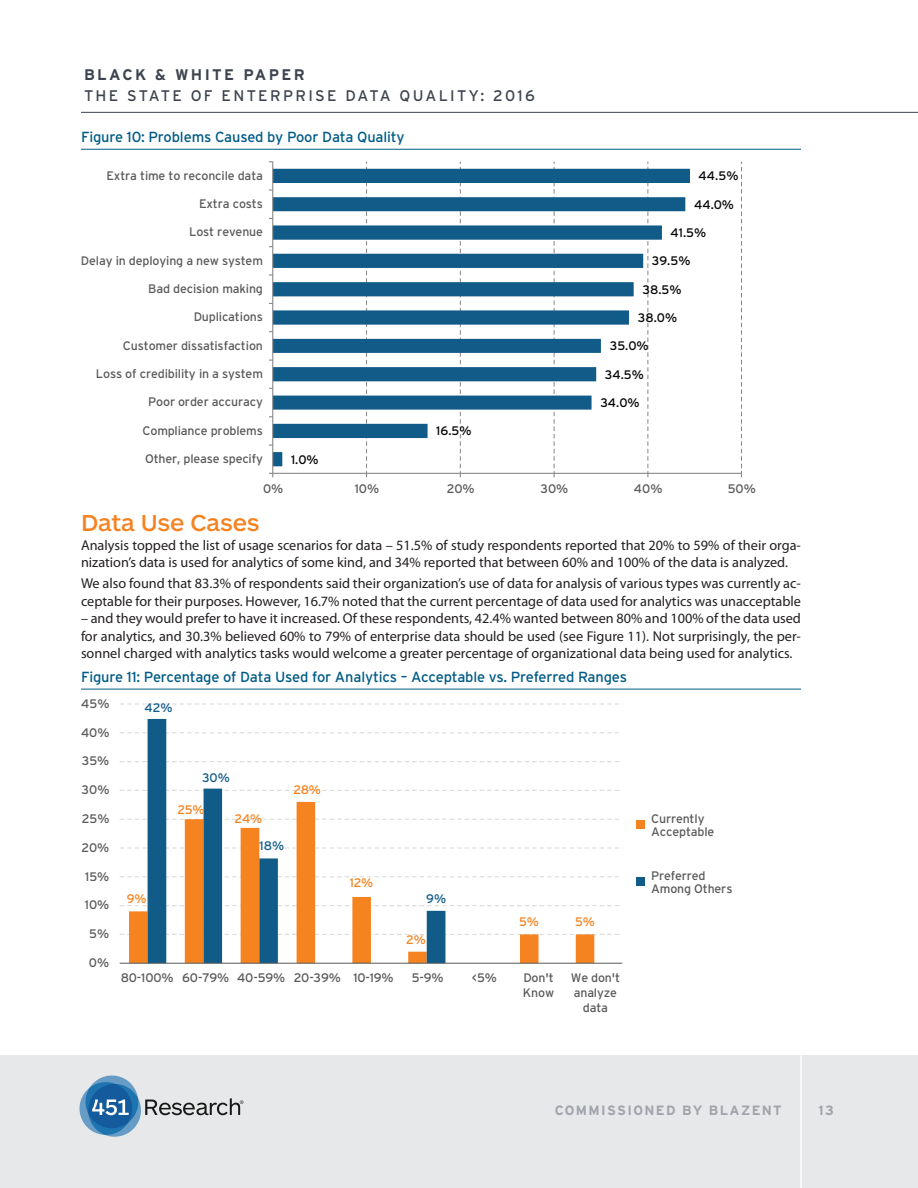
<style>
.page{position:relative;width:918px;height:1188px;background:#fff}
.page>*{position:absolute;margin:0;border:0;box-sizing:border-box;transform-origin:0 0}
.Document_Hed_70{font:500 24px "ARS Maquette Pro";letter-spacing:-.01em;color:#f58220}
.t1{font:15.3px "Interstate";letter-spacing:.15em;color:#3e444f}
.t2{font:700 15.3px "Interstate";letter-spacing:.15em;color:#3e444f}
.QuestionHeader{font:14.7px "Interstate";letter-spacing:-.01em;color:#005b85}
.Myriad_Body{font:14.25px/17.7px "Myriad Pro";color:#231f20}
.t3{font:700 13.5px "Interstate";letter-spacing:.1em;color:#a0a3a9}
.t4{font:12.3px/14.9px "Interstate";letter-spacing:-.01em;color:#5a5a5a}
.t5{font:12.3px "Interstate";color:#050504}
.t6{font:12.3px "Interstate";letter-spacing:-.03em;color:#f58320}
.t7{font:12.3px "Interstate";color:#105b88}
</style>
<div class="page">
<div style="left:0;top:1055px;width:918px;height:133px;background:#e7e8e9"></div>
<hr style="left:81px;top:112px;width:837px;height:1px;background:#3e444f">
<svg style="left:80px;top:1076px;width:163px;height:61px"></svg>
<hr style="left:800px;top:1055px;width:2px;height:133px;background:#fff">
<hr style="left:81px;top:149px;width:720px;height:1px;background:#005b85">
<svg style="left:273px;top:169px;width:417px;height:297px"></svg>
<hr style="left:273px;top:473px;width:468px;height:1px;background:#878686">
<svg style="left:741px;top:162px;width:1px;height:315px"></svg>
<svg style="left:647px;top:162px;width:2px;height:315px"></svg>
<svg style="left:554px;top:162px;width:1px;height:315px"></svg>
<svg style="left:460px;top:162px;width:1px;height:315px"></svg>
<svg style="left:366px;top:162px;width:1px;height:315px"></svg>
<hr style="left:272px;top:162px;width:1px;height:311px;background:#878686">
<hr style="left:81px;top:689px;width:720px;height:1px;background:#005b85">
<svg style="left:120px;top:704px;width:499px;height:1px"></svg>
<svg style="left:120px;top:732px;width:499px;height:1px"></svg>
<svg style="left:120px;top:761px;width:499px;height:1px"></svg>
<svg style="left:120px;top:790px;width:499px;height:1px"></svg>
<svg style="left:120px;top:819px;width:499px;height:1px"></svg>
<svg style="left:120px;top:848px;width:499px;height:1px"></svg>
<svg style="left:120px;top:876px;width:499px;height:1px"></svg>
<svg style="left:120px;top:905px;width:499px;height:1px"></svg>
<svg style="left:120px;top:934px;width:499px;height:1px"></svg>
<svg style="left:129px;top:802px;width:465px;height:161px"></svg>
<svg style="left:148px;top:719px;width:297px;height:244px"></svg>
<hr style="left:120px;top:963px;width:502px;height:1px;background:#5a5a5a">
<div style="left:636px;top:820px;width:9px;height:9px;background:#f58320"></div>
<div style="left:636px;top:877px;width:9px;height:9px;background:#105b88"></div>
<p class="t2" style="left:84px;top:65px;width:222px">BLACK &amp; WHITE PAPER</p>
<p class="t1" style="left:84px;top:86px;width:452px">THE STATE OF ENTERPRISE DATA QUALITY: 2016</p>
<p class="QuestionHeader" style="left:81px;top:128px;width:325px">Figure 10: Problems Caused by Poor Data Quality</p>
<p class="t4" style="left:107px;top:168px;width:158px">Extra time to reconcile data</p>
<p class="t5" style="left:699px;top:168px;width:41px">44.5%</p>
<p class="t4" style="left:199px;top:196px;width:65px">Extra costs</p>
<p class="t5" style="left:694px;top:197px;width:41px">44.0%</p>
<p class="t4" style="left:189px;top:224px;width:75px">Lost revenue</p>
<p class="t5" style="left:671px;top:225px;width:37px">41.5%</p>
<p class="t4" style="left:81px;top:253px;width:184px">Delay in deploying a new system</p>
<p class="t5" style="left:652px;top:253px;width:40px">39.5%</p>
<p class="t4" style="left:148px;top:281px;width:116px">Bad decision making</p>
<p class="t5" style="left:642px;top:282px;width:41px">38.5%</p>
<p class="t4" style="left:194px;top:309px;width:71px">Duplications</p>
<p class="t5" style="left:638px;top:310px;width:41px">38.0%</p>
<p class="t4" style="left:123px;top:338px;width:142px">Customer dissatisfaction</p>
<p class="t5" style="left:610px;top:338px;width:40px">35.0%</p>
<p class="t4" style="left:96px;top:366px;width:169px">Loss of credibility in a system</p>
<p class="t5" style="left:605px;top:367px;width:41px">34.5%</p>
<p class="t4" style="left:148px;top:394px;width:116px">Poor order accuracy</p>
<p class="t5" style="left:600px;top:395px;width:41px">34.0%</p>
<p class="t4" style="left:142px;top:423px;width:122px">Compliance problems</p>
<p class="t5" style="left:436px;top:423px;width:37px">16.5%</p>
<p class="t4" style="left:145px;top:451px;width:119px">Other, please specify</p>
<p class="t5" style="left:291px;top:452px;width:29px">1.0%</p>
<p class="t4" style="left:263px;top:481px;width:22px">0%</p>
<p class="t4" style="left:355px;top:481px;width:26px">10%</p>
<p class="t4" style="left:447px;top:481px;width:30px">20%</p>
<p class="t4" style="left:541px;top:481px;width:29px">30%</p>
<p class="t4" style="left:634px;top:481px;width:30px">40%</p>
<p class="t4" style="left:728px;top:481px;width:30px">50%</p>
<p class="Document_Hed_70" style="left:81px;top:507px;width:180px">Data Use Cases</p>
<p class="Myriad_Body" style="left:81px;top:536px;width:722px">Analysis topped the list of usage scenarios for data – 51.5% of study respondents reported that 20% to 59% of their orga&shy;nization’s data is used for analytics of some kind, and 34% reported that between 60% and 100% of the data is analyzed.</p>
<p class="Myriad_Body" style="left:81px;top:574px;width:722px">We also found that 83.3% of respondents said their organization’s use of data for analysis of various types was currently ac&shy;ceptable for their purposes. However, 16.7% noted that the current percentage of data used for analytics was unacceptable</p>
<p class="Myriad_Body" style="left:81px;top:609px;width:722px;text-align:justify">– and they would prefer to have it increased. Of these respondents, 42.4% wanted between 80% and 100% of the data used for analytics, and 30.3% believed 60% to 79% of enterprise data should be used (see Figure 11). Not surprisingly, the per&shy;sonnel charged with analytics tasks would welcome a greater percentage of organizational data being used for analytics.</p>
<p class="QuestionHeader" style="left:81px;top:668px;width:548px">Figure 11: Percentage of Data Used for Analytics – Acceptable vs. Preferred Ranges</p>
<p class="t4" style="left:81px;top:696px;width:30px">45%</p>
<p class="t4" style="left:81px;top:725px;width:30px">40%</p>
<p class="t4" style="left:82px;top:753px;width:29px">35%</p>
<p class="t4" style="left:82px;top:782px;width:29px">30%</p>
<p class="t4" style="left:82px;top:811px;width:29px">25%</p>
<p class="t4" style="left:81px;top:840px;width:30px">20%</p>
<p class="t4" style="left:85px;top:869px;width:26px">15%</p>
<p class="t4" style="left:85px;top:897px;width:26px">10%</p>
<p class="t4" style="left:89px;top:926px;width:21px">5%</p>
<p class="t4" style="left:89px;top:955px;width:22px">0%</p>
<p class="t7" style="left:145px;top:701px;width:30px">42%</p>
<p class="t6" style="left:127px;top:891px;width:21px">9%</p>
<p class="t7" style="left:202px;top:770px;width:29px">30%</p>
<p class="t6" style="left:178px;top:802px;width:29px">25%</p>
<p class="t6" style="left:235px;top:811px;width:29px">24%</p>
<p class="t7" style="left:260px;top:838px;width:26px">18%</p>
<p class="t6" style="left:293px;top:782px;width:29px">28%</p>
<p class="t6" style="left:350px;top:876px;width:25px">12%</p>
<p class="t7" style="left:426px;top:891px;width:22px">9%</p>
<p class="t6" style="left:406px;top:932px;width:21px">2%</p>
<p class="t6" style="left:519px;top:915px;width:21px">5%</p>
<p class="t6" style="left:575px;top:915px;width:21px">5%</p>
<p class="t4" style="left:121px;top:971px;width:274px">80-100% 60-79% 40-59% 20-39% 10-19%</p>
<p class="t4" style="left:412px;top:971px;width:33px">5-9%</p>
<p class="t4" style="left:472px;top:971px;width:27px">&lt;5%</p>
<p class="t4" style="left:523px;top:971px;width:33px">Don't<br>Know</p>
<p class="t4" style="left:571px;top:971px;width:51px;text-align:center">We don't analyze data</p>
<p class="t4" style="left:651px;top:811px;width:65px;line-height:13.8px">Currently<br>Acceptable</p>
<p class="t4" style="left:651px;top:868px;width:83px;line-height:13.8px">Preferred<br>Among Others</p>
<p class="t3" style="left:555px;top:1102px;width:228px">COMMISSIONED BY BLAZENT</p>
<p class="t3" style="left:818px;top:1102px;width:17px">13</p>
</div>
